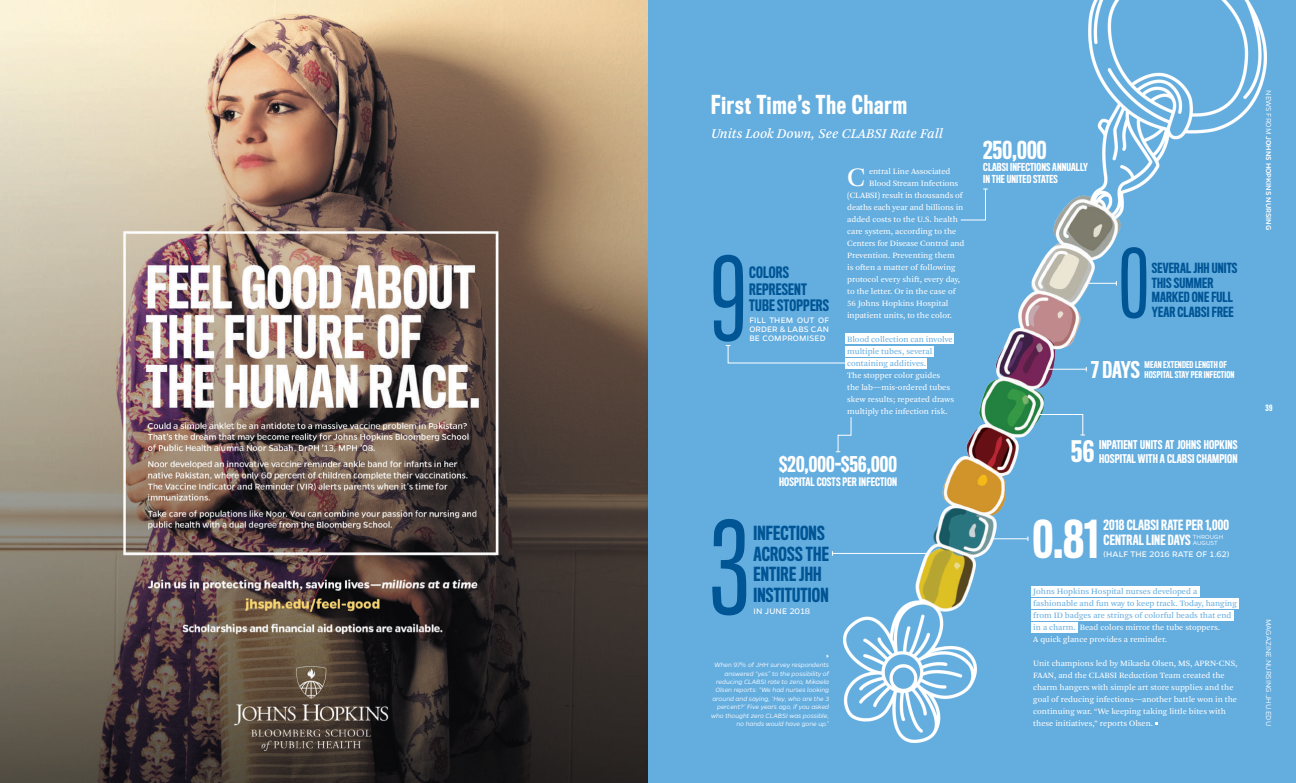
<style>
.page{position:relative;width:1296px;height:783px;background:#fff}
.page>*{position:absolute;margin:0;border:0;box-sizing:border-box;transform-origin:0 0}
.t1{font:119.3px "Titling Gothic FB Comp";color:#005595}
.t2{font:107.4px "Titling Gothic FB Comp";color:#005595}
.t3{font:88.2px "Titling Gothic FB Comp";color:#005595}
.t4{font:500 48px "Titling Gothic FB Comp";color:#fff}
.t5{font:27.9px "Arnhem Pro Blond";color:#fff}
.t6{font:500 27.3px "Titling Gothic FB Comp";color:#fff}
.t7{font:500 24px "Titling Gothic FB Comp";letter-spacing:.04em;color:#fff}
.t8{font:500 22.8px "Titling Gothic FB Comp";letter-spacing:.01em;color:#fff}
.t9{font:500 21.3px "Titling Gothic FB Comp";color:#fff}
.t10{font:500 20px "Titling Gothic FB Comp";letter-spacing:.01em;color:#fff}
.t11{font:500 17.9px/20.4px "Titling Gothic FB Comp";letter-spacing:.01em;color:#005595}
.t12{font:500 14.6px/16.6px "Titling Gothic FB Comp";letter-spacing:.01em;color:#005595}
.t13{font:italic 14px "Arnhem Pro";color:#fff}
.t14{font:500 13px/14.9px "Titling Gothic FB Comp";letter-spacing:.01em;color:#fff}
.t15{font:500 12.9px/14.7px "Titling Gothic FB Comp";letter-spacing:.01em;color:#005595}
.t16{font:500 11.1px/13.3px "Titling Gothic FB Comp";letter-spacing:.01em;color:#fff}
.t17{font:500 10.8px "Titling Gothic FB Comp";letter-spacing:.01em;color:#fff}
.t18{font:500 10.1px/12.2px "Titling Gothic FB Comp";letter-spacing:.01em;color:#fff}
.t19{font:9.1px "Gentona";letter-spacing:.02em;color:#fff}
.t20{font:9px/9px "Gentona";letter-spacing:.02em;color:#fff;text-align:justify}
.t21{font:500 8.7px "Titling Gothic FB Comp";letter-spacing:.01em;color:#fff}
.t22{font:8.5px/12px "Arnhem Pro Blond";color:#fff}
.t23{font:8.5px/12px "Arnhem Pro Blond";color:#64addf}
.t24{font:500 8px "Gentona";color:#fff}
.t25{font:300 8px "Gentona";color:#fff}
.t26{font:500 8px "Titling Gothic FB Comp";color:#fff}
.t27{font:italic 300 7px/8.4px "Gentona";letter-spacing:-.01em;color:#fff;text-align:right}
.t28{font:800 7px "Gentona";color:#fff}
.t29{font:300 6.8px/6.2px "Gentona";letter-spacing:-.005em;color:#fff}
.s1{color:#fff}
.s2{font-weight:300}
</style>
<div class="page">
<div style="left:648px;top:0;width:648px;height:783px;background:#64addf"></div>
<img style="left:844px;top:0;width:423px;height:742px">
<img style="left:0;top:0;width:648px;height:783px">
<div style="left:845px;top:334px;width:109px;height:10px;background:#fff"></div>
<div style="left:1031px;top:586px;width:169px;height:11px;background:#fff"></div>
<div style="left:1031px;top:599px;width:208px;height:10px;background:#fff"></div>
<div style="left:1031px;top:611px;width:202px;height:10px;background:#fff"></div>
<div style="left:1031px;top:623px;width:46px;height:10px;background:#fff"></div>
<div style="left:845px;top:346px;width:89px;height:10px;background:#fff"></div>
<div style="left:845px;top:358px;width:82px;height:10px;background:#fff"></div>
<svg style="left:726px;top:344px;width:121px;height:20px"></svg>
<svg style="left:836px;top:416px;width:16px;height:37px"></svg>
<hr style="left:994px;top:538px;width:34px;height:1px;background:#fff">
<hr style="left:1048px;top:369px;width:38px;height:1px;background:#fff">
<svg style="left:1087px;top:281px;width:30px;height:5px"></svg>
<svg style="left:1039px;top:414px;width:46px;height:22px"></svg>
<svg style="left:960px;top:188px;width:28px;height:33px"></svg>
<hr style="left:832px;top:553px;width:95px;height:1px;background:#fff">
<h3 class="t7" style="left:711px;top:91px;width:197px">First Time’s The Charm</h3>
<h3 class="t13" style="left:711px;top:124px;width:233px">Units Look Down, See CLABSI Rate Fall</h3>
<h2 class="t2" style="left:711px;top:238px;width:36px">9</h2>
<h3 class="t12" style="left:749px;top:265px;width:81px">COLORS<br>REPRESENT<br>TUBE STOPPERS</h3>
<p class="t20" style="left:749px;top:316px;width:81px">FILL THEM OUT OF ORDER &amp; LABS CAN BE COMPROMISED</p>
<h3 class="t5" style="left:847px;top:159px;width:20px">C</h3>
<p class="t22" style="left:869px;top:165px;width:83px">entral Line Associated</p>
<p class="t22" style="left:869px;top:177px;width:91px">Blood Stream Infections</p>
<p class="t22" style="left:847px;top:189px;width:117px">(CLABSI) result in thousands of</p>
<p class="t22" style="left:847px;top:201px;width:118px">deaths each year and billions in</p>
<p class="t22" style="left:847px;top:213px;width:112px">added costs to the U.S. health</p>
<p class="t22" style="left:847px;top:225px;width:111px">care system, according to the</p>
<p class="t22" style="left:847px;top:237px;width:119px">Centers for Disease Control and</p>
<p class="t22" style="left:847px;top:249px;width:109px">Prevention. Preventing them</p>
<p class="t22" style="left:847px;top:261px;width:110px">is often a matter of following</p>
<p class="t22" style="left:847px;top:273px;width:115px">protocol every shift, every day,</p>
<p class="t22" style="left:847px;top:285px;width:110px">to the letter. Or in the case of</p>
<p class="t22" style="left:847px;top:297px;width:103px">56 Johns Hopkins Hospital</p>
<p class="t22" style="left:847px;top:309px;width:106px">inpatient units, to the color.</p>
<p class="t23" style="left:847px;top:333px;width:107px">Blood collection can involve multiple tubes, several containing additives.</p>
<p class="t22" style="left:847px;top:369px;width:109px">The stopper color guides the lab—mis-ordered tubes skew results; repeated draws multiply the infection risk.</p>
<h3 class="t10" style="left:779px;top:453px;width:119px">$20,000-$56,000</h3>
<p class="t17" style="left:779px;top:476px;width:120px">HOSPITAL COSTS PER INFECTION</p>
<h1 class="t1" style="left:711px;top:500px;width:39px">3</h1>
<h3 class="t11" style="left:754px;top:524px;width:77px">INFECTIONS<br>ACROSS THE<br>ENTIRE JHH</h3>
<h3 class="t11" style="left:754px;top:585px;width:77px">INSTITUTION</h3>
<p class="t19" style="left:754px;top:606px;width:58px">IN JUNE 2018</p>
<p class="t28" style="left:826px;top:652px;width:4px">&gt;</p>
<p class="t27" style="left:711px;top:661px;width:120px">When 97% of JHH survey respondents answered “yes” to the possibility of reducing CLABSI rate to zero, Mikaela Olsen reports: “We had nurses looking around and saying, ‘Hey, who are the 3 percent?’ Five years ago, if you asked who thought zero CLABSI was possible, no hands would have gone up.”</p>
<h3 class="t8" style="left:983px;top:137px;width:65px">250,000</h3>
<p class="t18" style="left:983px;top:161px;width:106px">CLABSI INFECTIONS ANNUALLY<br>IN THE UNITED STATES</p>
<h3 class="t3" style="left:1119px;top:233px;width:30px">0</h3>
<h3 class="t15" style="left:1152px;top:261px;width:87px">SEVERAL JHH UNITS<br>THIS SUMMER<br>MARKED ONE FULL</h3>
<h3 class="t15" style="left:1152px;top:305px;width:83px">YEAR CLABSI FREE</h3>
<h3 class="t9" style="left:1091px;top:357px;width:50px">7 DAYS</h3>
<p class="t21" style="left:1145px;top:370px;width:91px">HOSPITAL STAY PER INFECTION</p>
<p class="t21" style="left:1145px;top:359px;width:84px">MEAN EXTENDED LENGTH OF</p>
<h3 class="t6" style="left:1071px;top:436px;width:25px">56</h3>
<h3 class="t16" style="left:1099px;top:439px;width:140px">INPATIENT UNITS AT JOHNS HOPKINS<br>HOSPITAL WITH A CLABSI CHAMPION</h3>
<h3 class="t4" style="left:1033px;top:512px;width:67px">0.81</h3>
<h3 class="t14" style="left:1104px;top:518px;width:127px">2018 CLABSI RATE PER 1,000<br>CENTRAL LINE DAYS</h3>
<p class="t29" style="left:1193px;top:534px;width:32px">THROUGH<br>AUGUST</p>
<p class="t19" style="left:1103px;top:549px;width:128px">(HALF THE 2016 RATE OF 1.62)</p>
<p class="t23" style="left:1033px;top:585px;width:205px">Johns Hopkins Hospital nurses developed a fashionable and fun way to keep track. Today, hanging from ID badges are strings of colorful beads that end in a charm. <span class="s1">Bead colors mirror the tube stoppers.<br>A quick glance provides a reminder.</span></p>
<p class="t22" style="left:1033px;top:657px;width:206px">Unit champions led by Mikaela Olsen, MS, APRN-CNS, FAAN, and the CLABSI Reduction Team created the charm hangers with simple art store supplies and the goal of reducing infections—another battle won in the continuing war. “We keeping taking little bites with these initiatives,” reports Olsen.</p>
<p class="t24" style="left:1273px;top:90px;width:142px;rotate:90deg"><span class="s2">NEWS FROM</span> JOHNS HOPKINS NURSING</p>
<p class="t26" style="left:1265px;top:404px;width:9px">39</p>
<p class="t25" style="left:1273px;top:619px;width:109px;rotate:90deg">MAGAZINE.NURSING.JHU.EDU</p>
</div>
